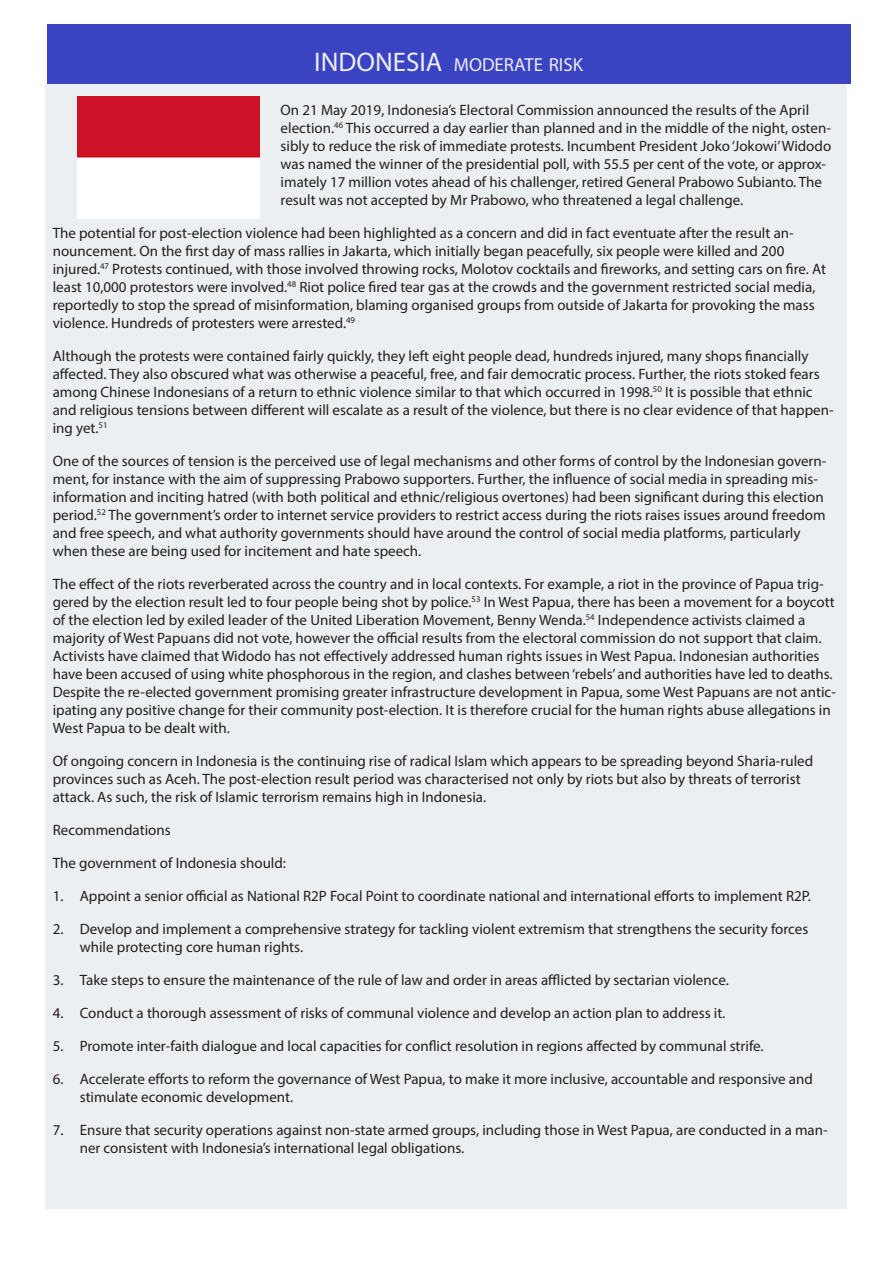
<style>
.page{position:relative;width:893px;height:1263px;background:#fff}
.page>*{position:absolute;margin:0;border:0;box-sizing:border-box;transform-origin:0 0}
.Chapters{font:27px "Myriad Pro";color:#ecedf1}
.Chapters-2{font:18.9px "Myriad Pro";color:#ecedf1}
.t1{font:15px/18px "Myriad Pro";color:#231f20}
</style>
<div class="page">
<div style="left:46px;top:84px;width:801px;height:1125px;background:#eceff1"></div>
<div style="left:47px;top:24px;width:803px;height:60px;background:#3a43c2"></div>
<img style="left:77px;top:97px;width:182px;height:121px">
<p class="Chapters" style="left:314px;top:45px;width:58px">IN DONESIA</p>
<p class="Chapters-2" style="left:454px;top:53px;width:131px">MODERATE RISK</p>
<p class="t1" style="left:281px;top:100px;width:552px">On 21 May 2019, Indonesia’s Electoral Commission announced the results of the April election.<sup>46</sup> This occurred a day earlier than planned and in the middle of the night, osten&shy;sibly to reduce the risk of immediate protests. Incumbent President Joko ‘Jokowi’ Widodo was named the winner of the presidential poll, with 55.5 per cent of the vote, or approx&shy;imately 17 million votes ahead of his challenger, retired General Prabowo Subianto. The result was not accepted by Mr Prabowo, who threatened a legal challenge.</p>
<p class="t1" style="left:53px;top:223px;width:775px">The potential for post-election violence had been highlighted as a concern and did in fact eventuate after the result an&shy;nouncement. On the first day of mass rallies in Jakarta, which initially began peacefully, six people were killed and 200 injured.<sup>47</sup> Protests continued, with those involved throwing rocks, Molotov cocktails and fireworks, and setting cars on fire. At least 10,000 protestors were involved.<sup>48</sup> Riot police fired tear gas at the crowds and the government restricted social media, reportedly to stop the spread of misinformation, blaming organised groups from outside of Jakarta for provoking the mass violence. Hundreds of protesters were arrested.<sup>49</sup></p>
<p class="t1" style="left:53px;top:346px;width:782px">Although the protests were contained fairly quickly, they left eight people dead, hundreds injured, many shops financially affected. They also obscured what was otherwise a peaceful, free, and fair democratic process. Further, the riots stoked fears among Chinese Indonesians of a return to ethnic violence similar to that which occurred in 1998.<sup>50</sup> It is possible that ethnic and religious tensions between different will escalate as a result of the violence, but there is no clear evidence of that happen&shy;ing yet.<sup>51</sup></p>
<p class="t1" style="left:53px;top:451px;width:775px">One of the sources of tension is the perceived use of legal mechanisms and other forms of control by the Indonesian govern&shy;ment, for instance with the aim of suppressing Prabowo supporters. Further, the influence of social media in spreading mis&shy;information and inciting hatred (with both political and ethnic/religious overtones) had been significant during this election period.<sup>52</sup> The government’s order to internet service providers to restrict access during the riots raises issues around freedom and free speech, and what authority governments should have around the control of social media platforms, particularly when these are being used for incitement and hate speech.</p>
<p class="t1" style="left:53px;top:574px;width:785px">The effect of the riots reverberated across the country and in local contexts. For example, a riot in the province of Papua trig&shy;gered by the election result led to four people being shot by police.<sup>53</sup> In West Papua, there has been a movement for a boycott of the election led by exiled leader of the United Liberation Movement, Benny Wenda.<sup>54</sup> Independence activists claimed a majority of West Papuans did not vote, however the official results from the electoral commission do not support that claim.<br>Activists have claimed that Widodo has not effectively addressed human rights issues in West Papua. Indonesian authorities have been accused of using white phosphorous in the region, and clashes between ‘rebels’ and authorities have led to deaths.<br>Despite the re-elected government promising greater infrastructure development in Papua, some West Papuans are not antic&shy;ipating any positive change for their community post-election. It is therefore crucial for the human rights abuse allegations in West Papua to be dealt with.</p>
<p class="t1" style="left:53px;top:751px;width:762px">Of ongoing concern in Indonesia is the continuing rise of radical Islam which appears to be spreading beyond Sharia-ruled provinces such as Aceh. The post-election result period was characterised not only by riots but also by threats of terrorist attack. As such, the risk of Islamic terrorism remains high in Indonesia.</p>
<p class="t1" style="left:53px;top:820px;width:119px">Recommendations</p>
<p class="t1" style="left:53px;top:853px;width:235px">The government of Indonesia should:</p>
<p class="t1" style="left:53px;top:886px;width:760px">1. Appoint a senior official as National R2P Focal Point to coordinate national and international efforts to implement R2P.</p>
<p class="t1" style="left:80px;top:919px;width:730px;text-indent:-27px">2. Develop and implement a comprehensive strategy for tackling violent extremism that strengthens the security forces while protecting core human rights.</p>
<p class="t1" style="left:53px;top:970px;width:678px">3. Take steps to ensure the maintenance of the rule of law and order in areas afflicted by sectarian violence.</p>
<p class="t1" style="left:53px;top:1003px;width:674px">4. Conduct a thorough assessment of risks of communal violence and develop an action plan to address it.</p>
<p class="t1" style="left:53px;top:1036px;width:712px">5. Promote inter-faith dialogue and local capacities for conflict resolution in regions affected by communal strife.</p>
<p class="t1" style="left:80px;top:1069px;width:735px;text-indent:-27px">6. Accelerate efforts to reform the governance of West Papua, to make it more inclusive, accountable and responsive and stimulate economic development.</p>
<p class="t1" style="left:80px;top:1120px;width:749px;text-indent:-27px">7. Ensure that security operations against non-state armed groups, including those in West Papua, are conducted in a man&shy;ner consistent with Indonesia’s international legal obligations.</p>
</div>
